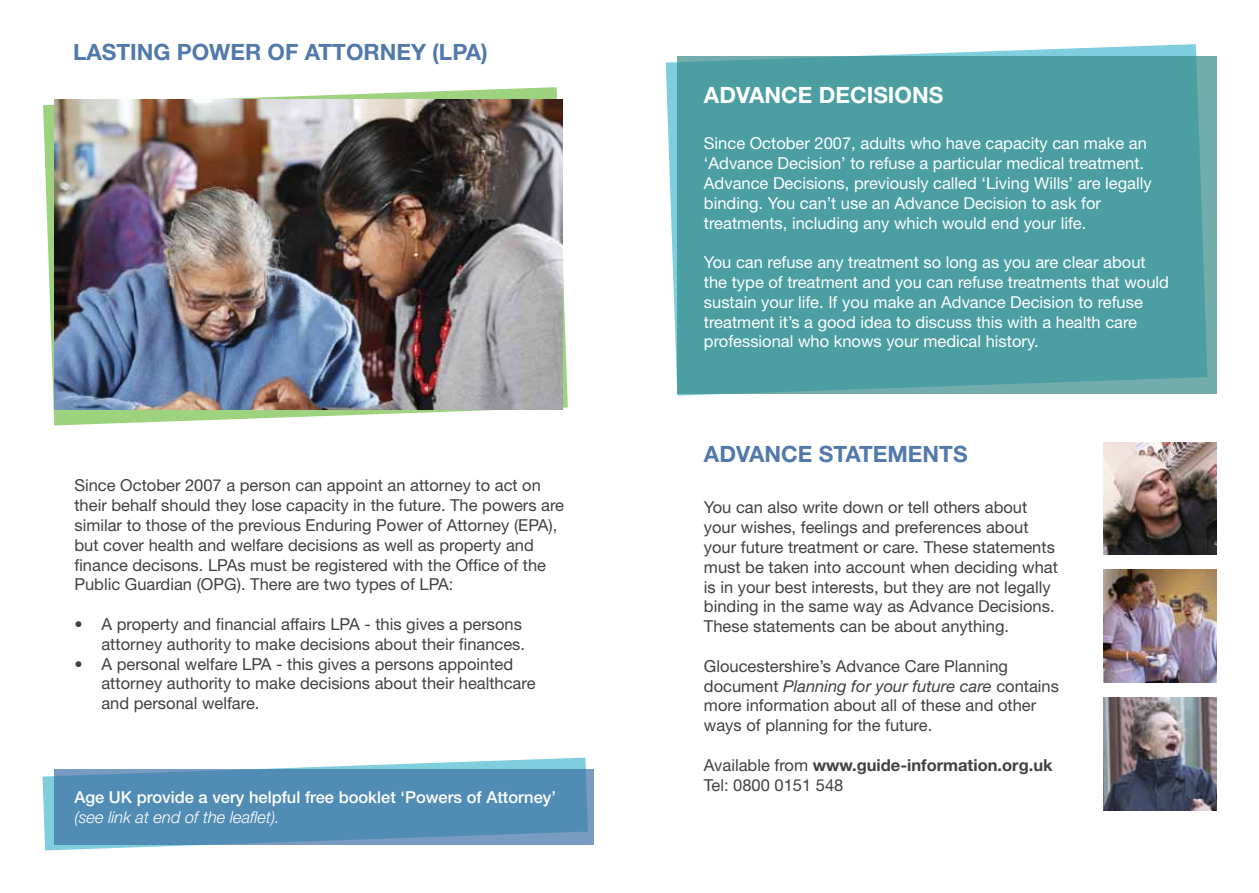
<style>
.page{position:relative;width:1259px;height:893px;background:#fff}
.page>*{position:absolute;margin:0;border:0;box-sizing:border-box;transform-origin:0 0}
.t1{font:700 22.5px "Helvetica Neue";color:#5179ab}
.t2{font:700 22.5px "Helvetica Neue";color:#fff}
.t3{font:16.5px/19.8px "Helvetica Neue";color:#414042}
.t4{font:16.5px/19.8px "Helvetica Neue";color:#fff}
.t5{font:500 16.5px "Helvetica Neue";color:#fff}
.t6{font:italic 300 16.5px "Helvetica Neue";color:#fff}
.s1{font-style:italic}
.s2{font-weight:700}
</style>
<div class="page">
<img style="left:1103px;top:442px;width:113px;height:113px">
<img style="left:1103px;top:570px;width:113px;height:112px">
<img style="left:1103px;top:697px;width:113px;height:113px">
<svg style="left:666px;top:44px;width:541px;height:352px"></svg>
<div style="left:677px;top:56px;width:539px;height:337px;background:#4b9ea2"></div>
<svg style="left:43px;top:758px;width:545px;height:92px"></svg>
<svg style="left:54px;top:770px;width:539px;height:75px;background:#548db5"></svg>
<svg style="left:43px;top:87px;width:525px;height:338px"></svg>
<img style="left:54px;top:99px;width:508px;height:310px">
<h1 class="t1" style="left:73px;top:38px;width:381px">LASTING POWER OF ATTORNEY (LPA</h1>
<h1 class="t1" style="left:481px;top:38px;width:8px">)</h1>
<p class="t3" style="left:74px;top:475px;width:491px">Since October 2007 a person can appoint an attorney to act on their behalf should they lose capacity in the future. The powers are similar to those of the previous Enduring Power of Attorney (EPA), but cover health and welfare decisions as well as property and finance decisons. LPAs must be registered with the Office of the Public Guardian (OPG). There are two types of LPA:</p>
<p class="t3" style="left:74px;top:614px;width:452px;text-align:right">• A property and financial affairs LPA - this gives a persons attorney authority to make decisions about their finances.</p>
<p class="t3" style="left:101px;top:654px;width:435px;text-indent:-27px">• A personal welfare LPA - this gives a persons appointed attorney authority to make decisions about their healthcare and personal welfare.</p>
<p class="t5" style="left:74px;top:787px;width:483px">Age UK provide a very helpful free booklet ‘Powers of Attorney’</p>
<p class="t6" style="left:74px;top:807px;width:207px">(see link at end of the leaflet).</p>
<h1 class="t2" style="left:704px;top:81px;width:241px">ADVANCE DECISIONS</h1>
<p class="t4" style="left:704px;top:133px;width:449px">Since October 2007, adults who have capacity can make an ‘Advance Decision’ to refuse a particular medical treatment.<br>Advance Decisions, previously called ‘Living Wills’ are legally binding. You can’t use an Advance Decision to ask for treatments, including any which would end your life.</p>
<p class="t4" style="left:704px;top:252px;width:466px">You can refuse any treatment so long as you are clear about the type of treatment and you can refuse treatments that would sustain your life. If you make an Advance Decision to refuse treatment it’s a good idea to discuss this with a health care professional who knows your medical history.</p>
<h1 class="t1" style="left:704px;top:440px;width:265px">ADVANCE STATEMENTS</h1>
<p class="t3" style="left:704px;top:497px;width:355px">You can also write down or tell others about your wishes, feelings and preferences about your future treatment or care. These statements must be taken into account when deciding what is in your best interests, but they are not legally binding in the same way as Advance Decisions.<br>These statements can be about anything.</p>
<p class="t3" style="left:704px;top:656px;width:357px">Gloucestershire’s Advance Care Planning document <span class="s1">Planning for your future care</span> contains more information about all of these and other ways of planning for the future.</p>
<p class="t3" style="left:704px;top:755px;width:350px">Available from <span class="s2">WWW.GUIDE-INFORMATION.ORG.UK<br></span>Tel: 0800 0151 548</p>
</div>
